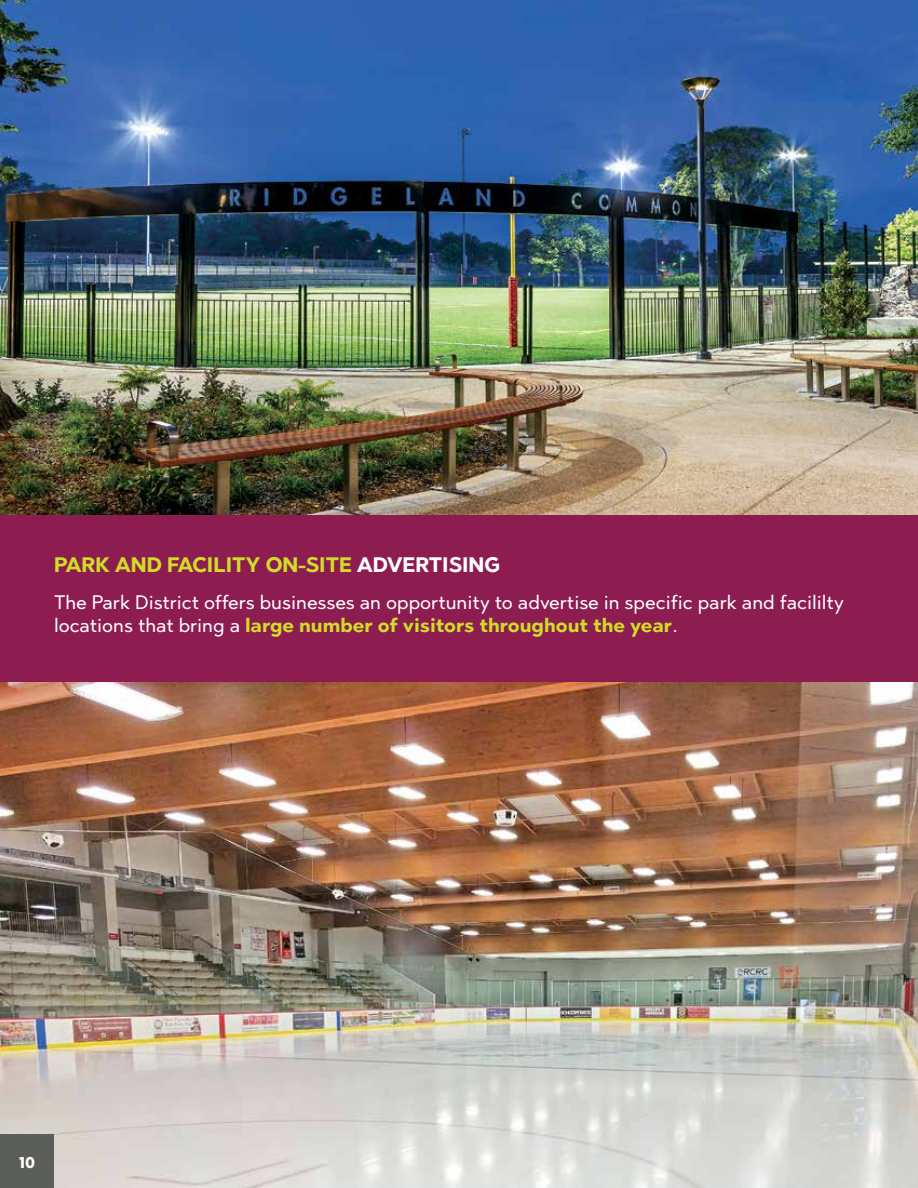
<style>
.page{position:relative;width:918px;height:1188px;background:#fff}
.page>*{position:absolute;margin:0;border:0;box-sizing:border-box;transform-origin:0 0}
.t1{font:700 21px "Abrade";color:#d0dd28}
.t2{font:19.5px/23.4px "Abrade";color:#fff}
.t3{font:700 18px "Abrade";color:#fff}
.s1{color:#fff}
.s2{font-weight:700;color:#d0dd28}
</style>
<div class="page">
<img style="left:0;top:682px;width:918px;height:506px">
<div style="left:0;top:506px;width:918px;height:176px;background:#8d1c50"></div>
<img style="left:0;top:0;width:918px;height:515px">
<div style="left:0;top:1134px;width:54px;height:54px;background:#5c5e59"></div>
<p class="t1" style="left:54px;top:550px;width:448px">PARK AND FACILITY ON-SITE <span class="s1">ADVERTISING</span></p>
<p class="t2" style="left:54px;top:590px;width:792px">The Park District offers businesses an opportunity to advertise in specific park and facililty locations that bring a <span class="s2">large number of visitors throughout the year</span>.</p>
<p class="t3" style="left:19px;top:1149px;width:18px">10</p>
</div>
